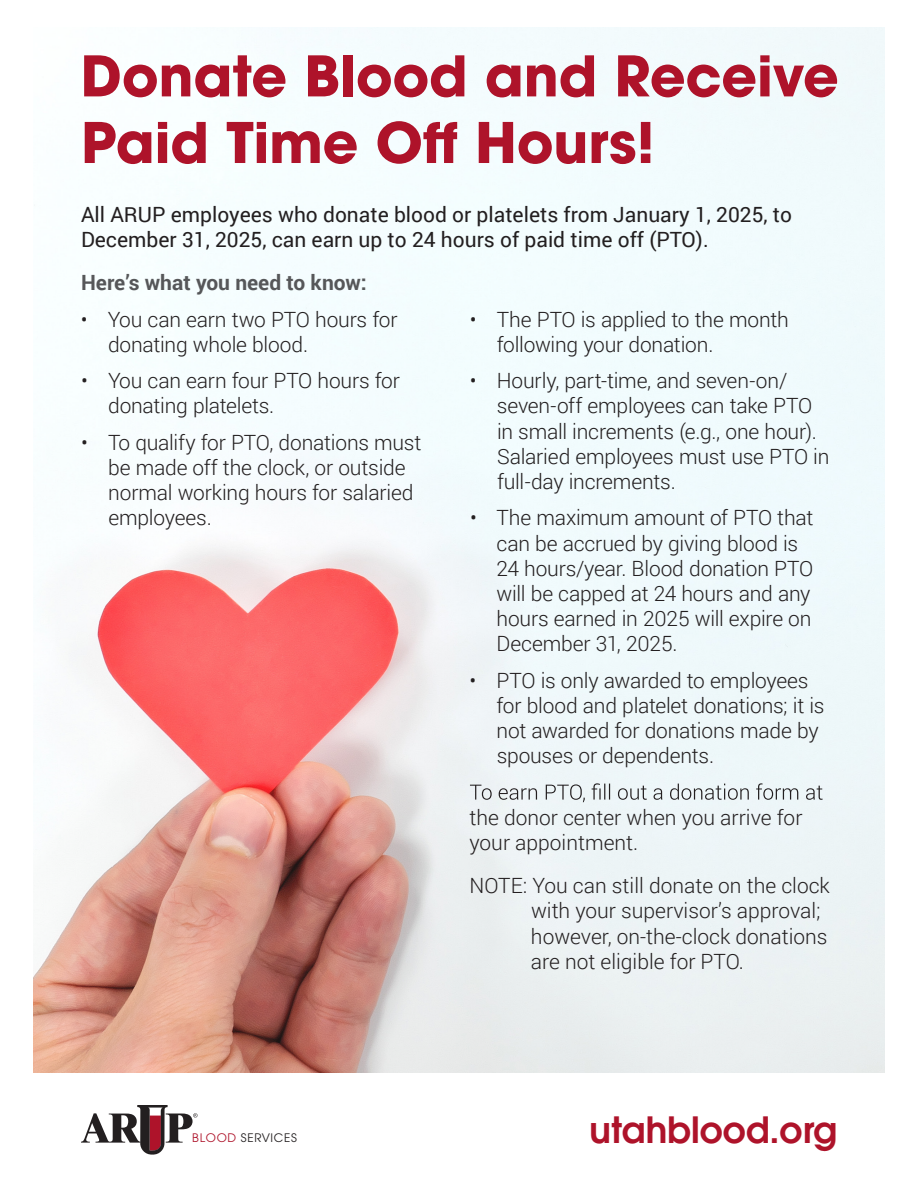
<style>
.page{position:relative;width:918px;height:1188px;background:#fff}
.page>*{position:absolute;margin:0;border:0;box-sizing:border-box;transform-origin:0 0}
.t1{font:700 55.5px "ITC Avant Garde Std";letter-spacing:-.005em;color:#ae132a}
.t2{font:600 36px "ITC Avant Garde Std";color:#ae132a}
.t3{font:300 21px/25.2px "Roboto";letter-spacing:-.01em;color:#231f20}
.t4{font:21px/25.2px "Roboto";color:#231f20}
.t5{font:700 21px "Roboto";color:#565759}
.t6{font:11.7px "ITC Avant Garde Std";letter-spacing:.06em;color:#231f20}
.s1{color:#ae132a}
</style>
<div class="page">
<img style="left:34px;top:27px;width:850px;height:1046px">
<svg style="left:85px;top:121px;width:565px;height:43px"></svg>
<svg style="left:470px;top:783px;width:353px;height:19px;background:#cfd5d8"></svg>
<svg style="left:81px;top:1105px;width:117px;height:50px"></svg>
<h1 class="t1" style="left:81px;top:39px;width:759px">Donate Blood and Receive</h1>
<p class="t4" style="left:81px;top:201px;width:713px">All ARUP employees who donate blood or platelets from January 1, 2025, to<br>December 31, 2025, can earn up to 24 hours of paid time off (PTO).</p>
<p class="t5" style="left:81px;top:268px;width:287px">Here’s what you need to know:</p>
<p class="t3" style="left:108px;top:306px;width:291px;text-indent:-27px">• You can earn two PTO hours for donating whole blood.</p>
<p class="t3" style="left:108px;top:367px;width:293px;text-indent:-27px">• You can earn four PTO hours for donating platelets.</p>
<p class="t3" style="left:108px;top:429px;width:315px;text-indent:-27px">• To qualify for PTO, donations must be made off the clock, or outside normal working hours for salaried employees.</p>
<p class="t3" style="left:497px;top:306px;width:293px;text-indent:-27px">• The PTO is applied to the month following your donation.</p>
<p class="t3" style="left:497px;top:367px;width:334px;text-indent:-27px">• Hourly, part-time, and seven-on/ seven-off employees can take PTO in small increments (e.g., one hour).<br>Salaried employees must use PTO in full-day increments.</p>
<p class="t3" style="left:497px;top:505px;width:318px;text-indent:-26px">• The maximum amount of PTO that can be accrued by giving blood is<br>24 hours/year. Blood donation PTO will be capped at 24 hours and any hours earned in 2025 will expire on<br>December 31, 2025.</p>
<p class="t3" style="left:497px;top:667px;width:330px;text-indent:-27px">• PTO is only awarded to employees for blood and platelet donations; it is not awarded for donations made by spouses or dependents.</p>
<p class="t6" style="left:192px;top:1131px;width:106px"><span class="s1">BLOOD</span> SERVICES</p>
<p class="t3" style="left:470px;top:804px;width:334px">the donor center when you arrive for your appointment.</p>
<p class="t3" style="left:531px;top:872px;width:300px;text-indent:-61px">NOTE: You can still donate on the clock with your supervisor’s approval; however, on-the-clock donations are not eligible for PTO.</p>
<h2 class="t2" style="left:590px;top:1106px;width:249px">utahblood.org</h2>
</div>
